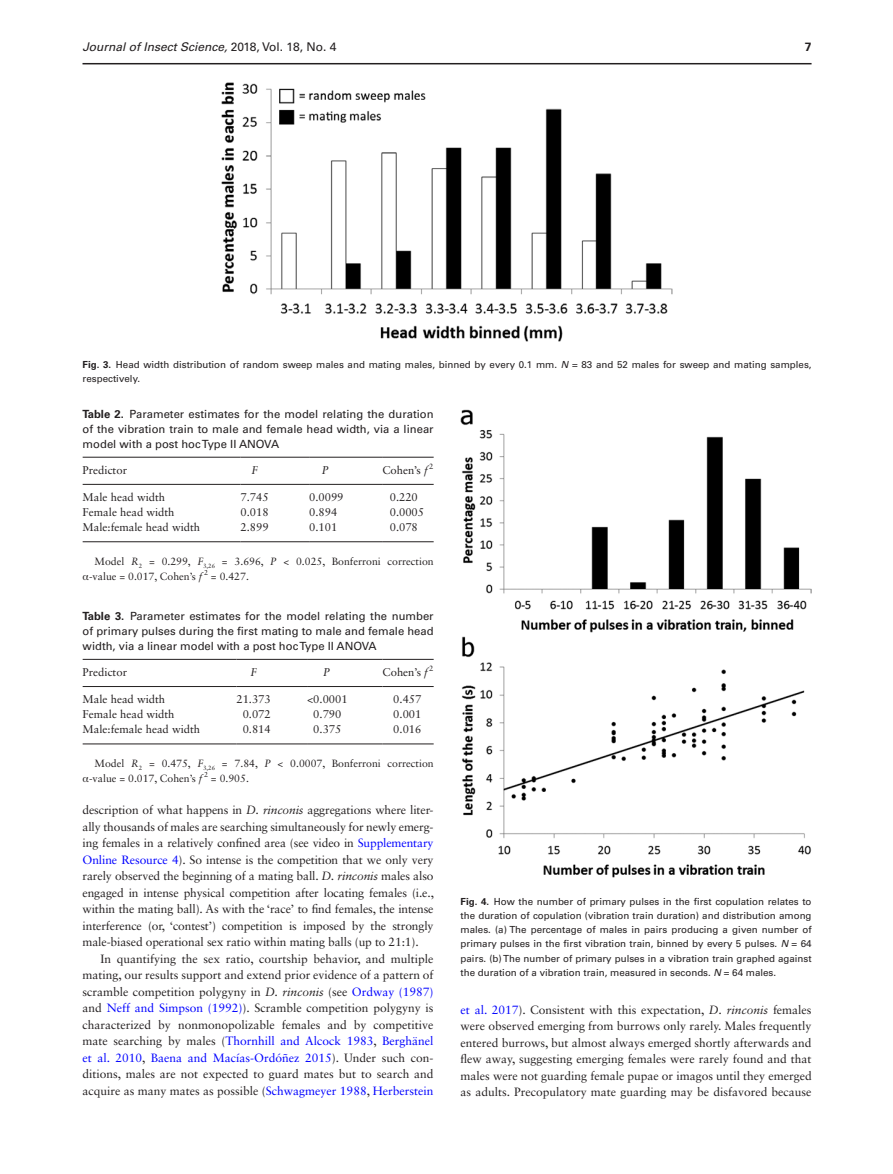
<style>
.page{position:relative;width:893px;height:1174px;background:#fff}
.page>*{position:absolute;margin:0;border:0;box-sizing:border-box;transform-origin:0 0}
.t1{font:12px/16.5px "Sabon LT Std";color:#231f20;text-align:justify}
.t2{font:italic 12px "Univers LT Std";color:#231f20}
.t3{font:700 12px "Univers LT Std";color:#231f20}
.t4{font:11.25px/15px "Univers LT Std";color:#231f20;text-align:justify}
.t5{font:11.25px "Sabon LT Std";color:#231f20}
.t6{font:italic 11.25px "Sabon LT Std";color:#231f20}
.t7{font:10.5px/15px "Sabon LT Std";color:#231f20}
.t8{font:9.75px/14.2px "Univers LT Std";color:#231f20}
.s1{font-style:normal}
.s2{font-weight:700}
.s3{font-style:italic}
.s4{font-family:"Gandhari Unicode"}
.s5{color:#00f}
</style>
<div class="page">
<img style="left:221px;top:82px;width:452px;height:259px">
<hr style="left:83px;top:457px;width:158px;height:1px;background:#231f20">
<hr style="left:83px;top:484px;width:158px;height:1px;background:#231f20">
<hr style="left:241px;top:457px;width:68px;height:1px;background:#231f20">
<hr style="left:241px;top:484px;width:68px;height:1px;background:#231f20">
<hr style="left:309px;top:457px;width:73px;height:1px;background:#231f20">
<hr style="left:309px;top:484px;width:73px;height:1px;background:#231f20">
<hr style="left:382px;top:457px;width:52px;height:1px;background:#231f20">
<hr style="left:382px;top:484px;width:52px;height:1px;background:#231f20">
<hr style="left:83px;top:541px;width:158px;height:1px;background:#231f20">
<hr style="left:241px;top:541px;width:68px;height:1px;background:#231f20">
<hr style="left:309px;top:541px;width:73px;height:1px;background:#231f20">
<hr style="left:382px;top:541px;width:52px;height:1px;background:#231f20">
<hr style="left:83px;top:659px;width:153px;height:1px;background:#231f20">
<hr style="left:83px;top:686px;width:153px;height:1px;background:#231f20">
<hr style="left:236px;top:659px;width:71px;height:1px;background:#231f20">
<hr style="left:236px;top:686px;width:71px;height:1px;background:#231f20">
<hr style="left:307px;top:659px;width:76px;height:1px;background:#231f20">
<hr style="left:307px;top:686px;width:76px;height:1px;background:#231f20">
<hr style="left:382px;top:659px;width:52px;height:1px;background:#231f20">
<hr style="left:382px;top:686px;width:52px;height:1px;background:#231f20">
<hr style="left:83px;top:743px;width:153px;height:1px;background:#231f20">
<hr style="left:236px;top:743px;width:71px;height:1px;background:#231f20">
<hr style="left:307px;top:743px;width:76px;height:1px;background:#231f20">
<hr style="left:382px;top:743px;width:52px;height:1px;background:#231f20">
<img style="left:461px;top:410px;width:351px;height:467px">
<hr style="left:82px;top:63px;width:729px;height:1px;background:#231f20">
<p class="t2" style="left:82px;top:40px;width:255px">Journal of Insect Science, <span class="s1">2018, Vol. 18, No. 4</span></p>
<p class="t3" style="left:805px;top:40px;width:8px">7</p>
<p class="t8" style="left:83px;top:358px;width:730px"><span class="s2">Fig. 3.</span> Head width distribution of random sweep males and mating males, binned by every 0.1 mm. <span class="s3">N</span> = 83 and 52 males for sweep and mating samples, respectively.</p>
<p class="t4" style="left:83px;top:406px;width:352px"><span class="s2">Table 2.</span> Parameter estimates for the model relating the duration of the vibration train to male and female head width, via a linear model with a post hoc Type II ANOVA</p>
<p class="t5" style="left:83px;top:463px;width:46px">Predictor</p>
<p class="t6" style="left:252px;top:463px;width:8px">F</p>
<p class="t6" style="left:322px;top:463px;width:8px">P</p>
<p class="t5" style="left:382px;top:463px;width:52px">Cohen’s <span class="s3">f</span> <sup>2</sup></p>
<p class="t5" style="left:83px;top:490px;width:84px">Male head width</p>
<p class="t5" style="left:241px;top:490px;width:30px">7.745</p>
<p class="t5" style="left:309px;top:490px;width:36px">0.0099</p>
<p class="t5" style="left:390px;top:490px;width:30px">0.220</p>
<p class="t5" style="left:83px;top:505px;width:93px">Female head width</p>
<p class="t5" style="left:241px;top:505px;width:30px">0.018</p>
<p class="t5" style="left:309px;top:505px;width:30px">0.894</p>
<p class="t5" style="left:390px;top:505px;width:36px">0.0005</p>
<p class="t5" style="left:83px;top:520px;width:119px">Male:female head width</p>
<p class="t5" style="left:241px;top:520px;width:30px">2.899</p>
<p class="t5" style="left:309px;top:520px;width:30px">0.101</p>
<p class="t5" style="left:390px;top:520px;width:30px">0.078</p>
<p class="t7" style="left:83px;top:553px;width:352px;text-indent:12px">Model <span class="s3">R</span><sub>2</sub> = 0.299, <span class="s3">F</span><sub>3,26</sub> = 3.696, <span class="s3">P</span> &lt; 0.025, Bonferroni correction <span class="s4">α</span>-value = 0.017, Cohen’s <span class="s3">f</span> <sup>2</sup> = 0.427.</p>
<p class="t4" style="left:83px;top:608px;width:353px"><span class="s2">Table 3.</span> Parameter estimates for the model relating the number of primary pulses during the first mating to male and female head width, via a linear model with a post hoc Type II ANOVA</p>
<p class="t5" style="left:83px;top:665px;width:46px">Predictor</p>
<p class="t6" style="left:250px;top:665px;width:8px">F</p>
<p class="t6" style="left:323px;top:665px;width:8px">P</p>
<p class="t5" style="left:383px;top:665px;width:52px">Cohen’s <span class="s3">f</span> <sup>2</sup></p>
<p class="t5" style="left:83px;top:693px;width:84px">Male head width</p>
<p class="t5" style="left:236px;top:693px;width:36px">21.373</p>
<p class="t5" style="left:307px;top:693px;width:42px">&lt;0.0001</p>
<p class="t5" style="left:393px;top:693px;width:30px">0.457</p>
<p class="t5" style="left:83px;top:708px;width:93px">Female head width</p>
<p class="t5" style="left:243px;top:708px;width:30px">0.072</p>
<p class="t5" style="left:313px;top:708px;width:30px">0.790</p>
<p class="t5" style="left:393px;top:708px;width:30px">0.001</p>
<p class="t5" style="left:83px;top:723px;width:119px">Male:female head width</p>
<p class="t5" style="left:243px;top:723px;width:30px">0.814</p>
<p class="t5" style="left:313px;top:723px;width:30px">0.375</p>
<p class="t5" style="left:393px;top:723px;width:30px">0.016</p>
<p class="t7" style="left:83px;top:755px;width:352px;text-indent:12px">Model <span class="s3">R</span><sub>2</sub> = 0.475, <span class="s3">F</span><sub>3,26</sub> = 7.84, <span class="s3">P</span> &lt; 0.0007, Bonferroni correction <span class="s4">α</span>-value = 0.017, Cohen’s <span class="s3">f</span> <sup>2</sup> = 0.905.</p>
<p class="t1" style="left:83px;top:801px;width:353px">description of what happens in <span class="s3">D. rinconis</span> aggregations where liter&shy;ally thousands of males are searching simultaneously for newly emerg&shy;ing females in a relatively confined area (see video in <span class="s5">Supplementary Online Resource 4</span>). So intense is the competition that we only very rarely observed the beginning of a mating ball. <span class="s3">D. rinconis</span> males also engaged in intense physical competition after locating females (i.e., within the mating ball). As with the ‘race’ to find females, the intense interference (or, ‘contest’) competition is imposed by the strongly male-biased operational sex ratio within mating balls (up to 21:1).</p>
<p class="t1" style="left:83px;top:950px;width:353px;text-indent:18px">In quantifying the sex ratio, courtship behavior, and multiple mating, our results support and extend prior evidence of a pattern of scramble competition polygyny in <span class="s3">D. rinconis</span> (see <span class="s5">Ordway (1987) </span>and <span class="s5">Neff and Simpson (1992)</span>). Scramble competition polygyny is characterized by nonmonopolizable females and by competitive mate searching by males (<span class="s5">Thornhill and Alcock 1983</span>, <span class="s5">Berghänel et al. 2010</span>, <span class="s5">Baena and Macías-Ordóñez 2015</span>). Under such con&shy;ditions, males are not expected to guard mates but to search and acquire as many mates as possible (<span class="s5">Schwagmeyer 1988</span>, <span class="s5">Herberstein</span></p>
<p class="t8" style="left:461px;top:894px;width:352px;text-align:justify"><span class="s2">Fig. 4.</span> How the number of primary pulses in the first copulation relates to the duration of copulation (vibration train duration) and distribution among males. (a) The percentage of males in pairs producing a given number of primary pulses in the first vibration train, binned by every 5 pulses. <span class="s3">N</span> = 64 pairs. (b) The number of primary pulses in a vibration train graphed against the duration of a vibration train, measured in seconds. <span class="s3">N</span> = 64 males.</p>
<p class="t1" style="left:461px;top:1001px;width:353px"><span class="s5">et al. 2017</span>). Consistent with this expectation, <span class="s3">D. rinconis</span> females were observed emerging from burrows only rarely. Males frequently entered burrows, but almost always emerged shortly afterwards and flew away, suggesting emerging females were rarely found and that males were not guarding female pupae or imagos until they emerged as adults. Precopulatory mate guarding may be disfavored because</p>
</div>
